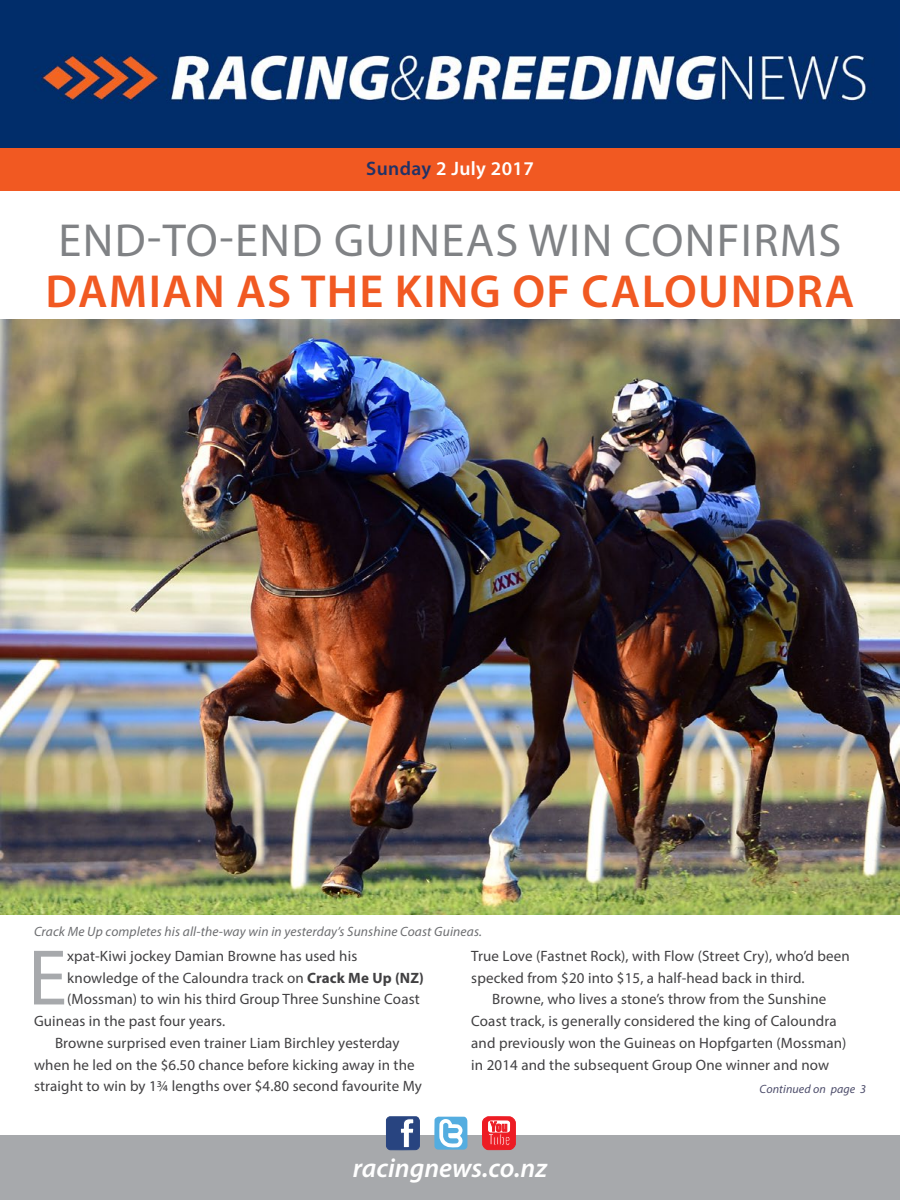
<style>
.page{position:relative;width:900px;height:1200px;background:#fff}
.page>*{position:absolute;margin:0;border:0;box-sizing:border-box;transform-origin:0 0}
.t1{font:79.5px "Myriad Pro";color:#a7a9ac}
.t2{font:46.5px "Myriad Pro";letter-spacing:.03em;color:#808285}
.t3{font:600 46.5px "Myriad Pro";letter-spacing:.03em;color:#f15922}
.t4{font:italic 600 27px "Myriad Pro";color:#fff}
.t5{font:600 19.5px "Myriad Pro";letter-spacing:.02em;color:#fff}
.t6{font:15px "Myriad Pro";letter-spacing:.01em;color:#414042}
.t7{font:italic 13.5px "Myriad Pro";letter-spacing:.01em;color:#6d6e71}
.t8{font:italic 12px "Myriad Pro";letter-spacing:.01em;color:#4d4d6b}
.s1{color:#203267}
.s2{font-weight:700}
</style>
<div class="page">
<div style="left:0;top:0;width:900px;height:159px;background:#012d6a"></div>
<img style="left:34px;top:54px;width:833px;height:49px">
<div style="left:0;top:148px;width:900px;height:43px;background:#f15922"></div>
<div style="left:0;top:1136px;width:900px;height:64px;background:#a7a9ac"></div>
<svg style="left:386px;top:1117px;width:34px;height:33px"></svg>
<svg style="left:434px;top:1117px;width:33px;height:33px"></svg>
<svg style="left:482px;top:1117px;width:34px;height:33px"></svg>
<img style="left:0;top:319px;width:900px;height:595px">
<h3 class="t5" style="left:366px;top:156px;width:169px"><span class="s1">Sunday</span> 2 July 2017</h3>
<h2 class="t2" style="left:58px;top:211px;width:785px">END-TO-END GUINEAS WIN CONFIRMS</h2>
<h2 class="t3" style="left:46px;top:262px;width:810px">DAMIAN AS THE KING OF CALOUNDRA</h2>
<p class="t7" style="left:34px;top:923px;width:449px">Crack Me Up completes his all-the-way win in yesterday’s Sunshine Coast Guineas.</p>
<h1 class="t1" style="left:28px;top:929px;width:41px">E</h1>
<p class="t6" style="left:67px;top:947px;width:292px">xpat-Kiwi jockey Damian Browne has used his</p>
<p class="t6" style="left:67px;top:968px;width:358px">knowledge of the Caloundra track on <span class="s2">Crack Me Up (NZ)</span></p>
<p class="t6" style="left:67px;top:990px;width:354px">(Mossman) to win his third Group Three Sunshine Coast</p>
<p class="t6" style="left:34px;top:1012px;width:193px">Guineas in the past four years.</p>
<p class="t6" style="left:55px;top:1034px;width:346px">Browne surprised even trainer Liam Birchley yesterday</p>
<p class="t6" style="left:34px;top:1055px;width:382px">when he led on the $6.50 chance before kicking away in the</p>
<p class="t6" style="left:34px;top:1077px;width:390px">straight to win by 1¾ lengths over $4.80 second favourite My</p>
<p class="t6" style="left:471px;top:947px;width:380px">True Love (Fastnet Rock), with Flow (Street Cry), who’d been</p>
<p class="t6" style="left:471px;top:968px;width:335px">specked from $20 into $15, a half-head back in third.</p>
<p class="t6" style="left:492px;top:990px;width:336px">Browne, who lives a stone’s throw from the Sunshine</p>
<p class="t6" style="left:471px;top:1012px;width:367px">Coast track, is generally considered the king of Caloundra</p>
<p class="t6" style="left:471px;top:1034px;width:377px">and previously won the Guineas on Hopfgarten (Mossman)</p>
<p class="t6" style="left:471px;top:1055px;width:359px">in 2014 and the subsequent Group One winner and now</p>
<p class="t8" style="left:760px;top:1082px;width:108px">Continued on page 3</p>
<h3 class="t4" style="left:353px;top:1150px;width:196px">racingnews.co.nz</h3>
</div>
